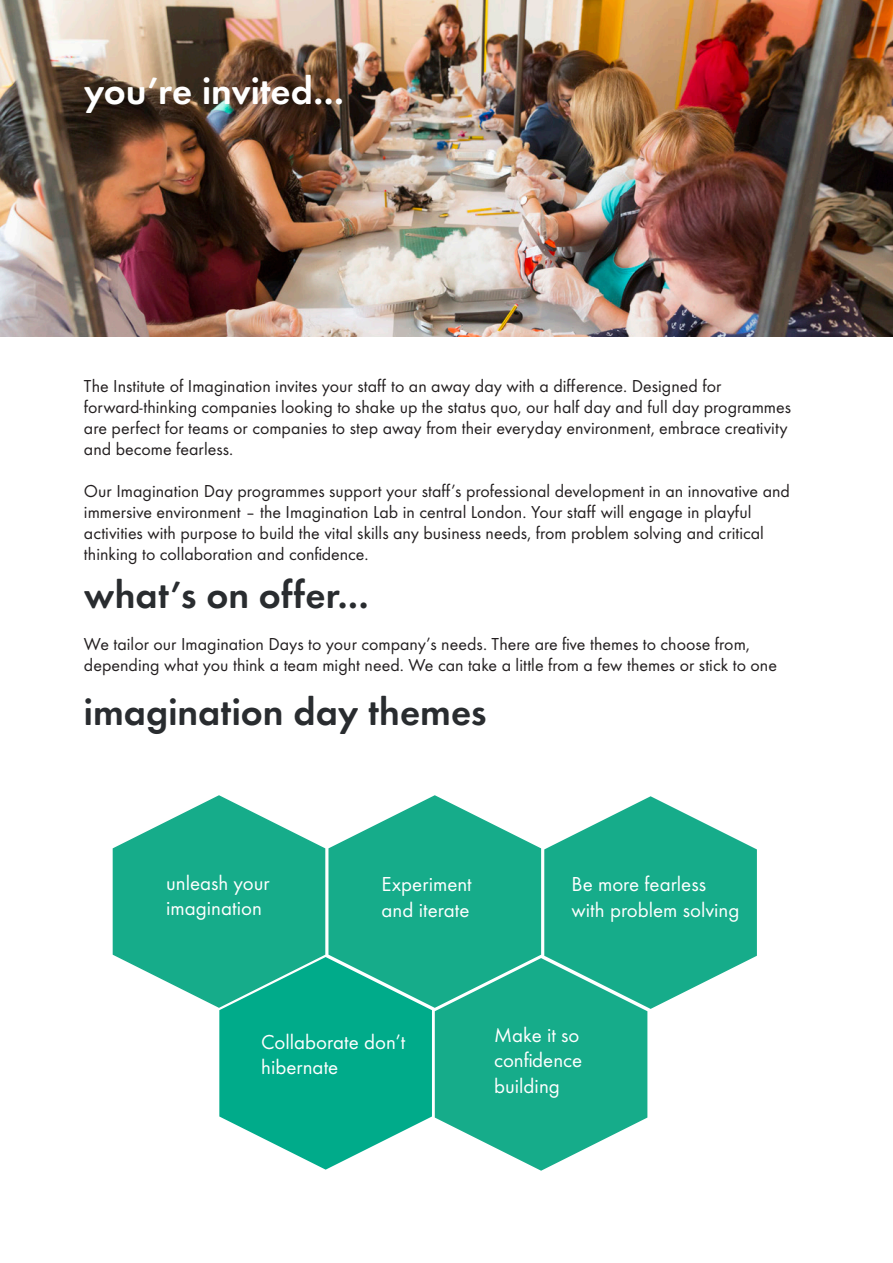
<style>
.page{position:relative;width:893px;height:1263px;background:#fff}
.page>*{position:absolute;margin:0;border:0;box-sizing:border-box;transform-origin:0 0}
.t1{font:600 39px "Futura Round";color:#292c2f}
.t2{font:600 39px "Futura Round";color:#fff}
.t3{font:21px "Futura Round";color:#fff}
.t4{font:18px/21px "Futura Round";color:#231f20}
</style>
<div class="page">
<svg style="left:113px;top:795px;width:212px;height:213px;fill:#16ac8a"></svg>
<svg style="left:328px;top:795px;width:213px;height:213px;fill:#16ac8a"></svg>
<svg style="left:544px;top:796px;width:213px;height:213px;fill:#16ac8a"></svg>
<svg style="left:219px;top:957px;width:213px;height:213px;fill:#00ab8a"></svg>
<svg style="left:435px;top:958px;width:212px;height:213px;fill:#16ac8a"></svg>
<img style="left:0;top:0;width:893px;height:336px">
<p class="t2" style="left:84px;top:62px;width:262px">you’re invited...</p>
<p class="t4" style="left:84px;top:374px;width:639px">The Institute of Imagination invites your staff to an away day with a difference. Designed for</p>
<p class="t4" style="left:84px;top:395px;width:708px">forward-thinking companies looking to shake up the status quo, our half day and full day programmes are perfect for teams or companies to step away from their everyday environment, embrace creativity and become fearless.</p>
<p class="t4" style="left:84px;top:479px;width:708px">Our Imagination Day programmes support your staff’s professional development in an innovative and immersive environment – the Imagination Lab in central London. Your staff will engage in playful activities with purpose to build the vital skills any business needs, from problem solving and critical thinking to collaboration and confidence.</p>
<p class="t1" style="left:84px;top:565px;width:286px">what’s on offer...</p>
<p class="t4" style="left:84px;top:632px;width:667px">We tailor our Imagination Days to your company’s needs. There are five themes to choose from,</p>
<p class="t4" style="left:84px;top:653px;width:695px">depending what you think a team might need. We can take a little from a few themes or stick to one</p>
<p class="t1" style="left:84px;top:682px;width:404px">imagination day themes</p>
<p class="t3" style="left:166px;top:868px;width:105px">unleash your</p>
<p class="t3" style="left:166px;top:893px;width:97px">imagination</p>
<p class="t3" style="left:382px;top:869px;width:92px">Experiment</p>
<p class="t3" style="left:382px;top:894px;width:89px">and iterate</p>
<p class="t3" style="left:572px;top:869px;width:136px">Be more fearless</p>
<p class="t3" style="left:572px;top:894px;width:169px">with problem solving</p>
<p class="t3" style="left:261px;top:1027px;width:146px">Collaborate don’t</p>
<p class="t3" style="left:261px;top:1052px;width:79px">hibernate</p>
<p class="t3" style="left:494px;top:1020px;width:87px">Make it so</p>
<p class="t3" style="left:494px;top:1045px;width:90px">confidence</p>
<p class="t3" style="left:494px;top:1070px;width:67px">building</p>
</div>
